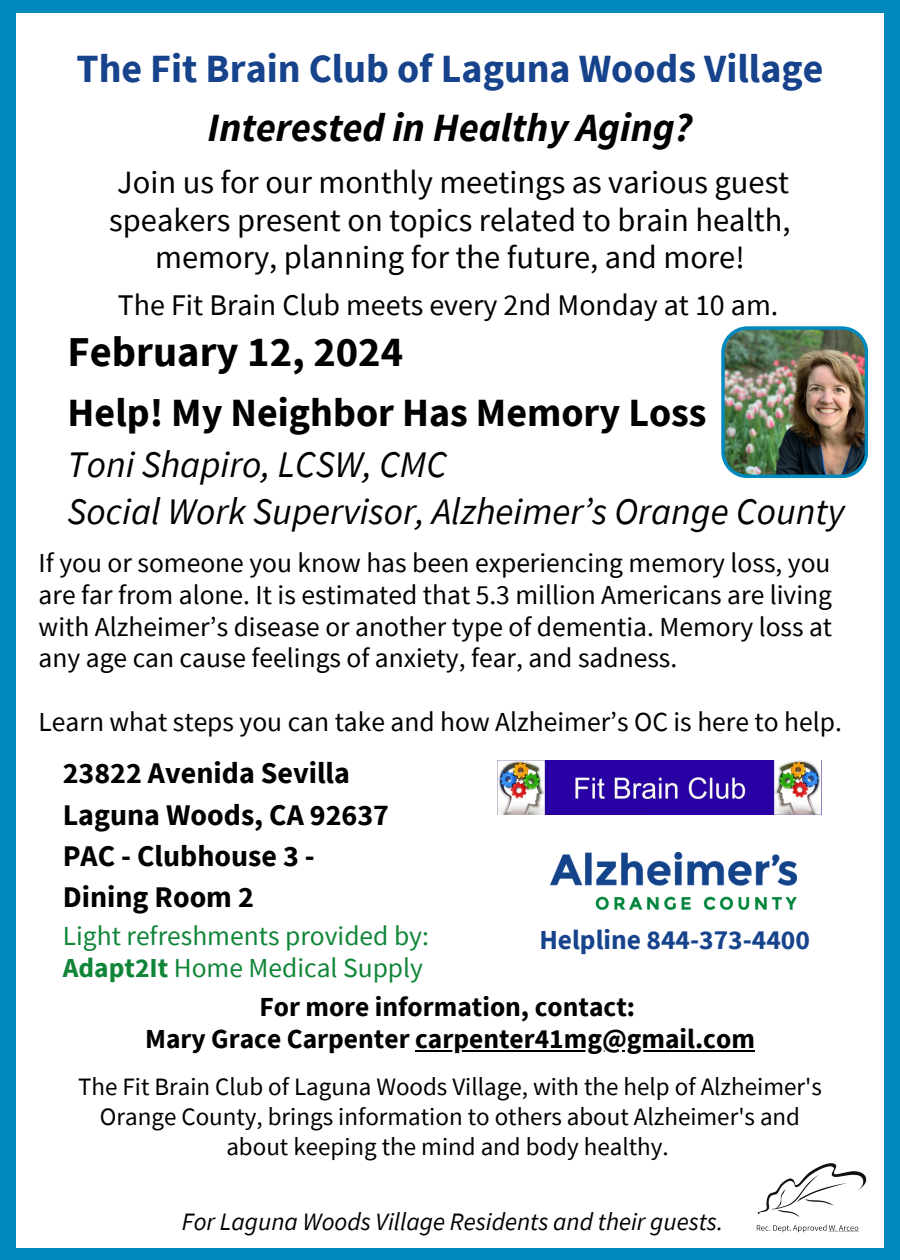
<style>
.page{position:relative;width:900px;height:1260px;background:#0089bf}
.page>*{position:absolute;margin:0;border:0;box-sizing:border-box;transform-origin:0 0}
.t1{font:700 42.5px "Source Sans Pro";color:#000}
.t2{font:700 40px "Source Sans Pro";color:#16438c}
.t3{font:700 40px "Source Sans Pro";color:#000}
.t4{font:italic 700 40px "Source Sans Pro";color:#000}
.t5{font:italic 37.5px "Source Sans Pro";color:#000}
.t6{font:32.5px/37.5px "Source Sans Pro";color:#000;text-align:center}
.t7{font:700 30px "Source Sans Pro";color:#000}
.t8{font:30px "Source Sans Pro";color:#000}
.t9{font:27.5px/32px "Source Sans Pro";color:#000;text-align:justify}
.t10{font:700 27.5px "Source Sans Pro";color:#000}
.t11{font:27.5px "Source Sans Pro";color:#108538}
.t12{font:700 27.5px "Source Sans Pro";color:#16438c}
.t13{font:25px/30px "Source Sans Pro";color:#000;text-align:center}
.t14{font:italic 25px "Source Sans Pro";color:#000}
.s1{font-weight:700}
</style>
<div class="page">
<div style="left:16px;top:13px;width:868px;height:1234px;background:#fff"></div>
<img style="left:497px;top:760px;width:325px;height:55px">
<img style="left:551px;top:853px;width:245px;height:56px">
<img style="left:721px;top:326px;width:147px;height:152px">
<hr style="left:415px;top:1050px;width:340px;height:2px;background:#000">
<img style="left:756px;top:1163px;width:111px;height:70px">
<p class="t2" style="left:77px;top:43px;width:749px">The Fit Brain Club of Laguna Woods Village</p>
<p class="t4" style="left:208px;top:102px;width:486px">Interested in Healthy Aging?</p>
<p class="t6" style="left:109px;top:163px;width:683px">Join us for our monthly meetings as various guest speakers present on topics related to brain health, memory, planning for the future, and more!</p>
<p class="t8" style="left:118px;top:286px;width:662px">The Fit Brain Club meets every 2nd Monday at 10 am.</p>
<p class="t1" style="left:68px;top:325px;width:337px">February 12, 2024</p>
<p class="t3" style="left:68px;top:387px;width:641px">Help! My Neighbor Has Memory Loss</p>
<p class="t5" style="left:68px;top:440px;width:381px">Toni Shapiro, LCSW, CMC</p>
<p class="t5" style="left:68px;top:487px;width:778px">Social Work Supervisor, Alzheimer’s Orange County</p>
<p class="t9" style="left:39px;top:546px;width:795px">If you or someone you know has been experiencing memory loss, you are far from alone. It is estimated that 5.3 million Americans are living with Alzheimer’s disease or another type of dementia. Memory loss at any age can cause feelings of anxiety, fear, and sadness.</p>
<p class="t9" style="left:39px;top:705px;width:805px">Learn what steps you can take and how Alzheimer’s OC is here to help.</p>
<p class="t7" style="left:63px;top:754px;width:289px">23822 Avenida Sevilla</p>
<p class="t7" style="left:63px;top:795px;width:328px">Laguna Woods, CA 92637</p>
<p class="t7" style="left:63px;top:836px;width:254px">PAC - Clubhouse 3 -</p>
<p class="t7" style="left:63px;top:878px;width:193px">Dining Room 2</p>
<p class="t11" style="left:63px;top:918px;width:368px">Light refreshments provided by:</p>
<p class="t11" style="left:63px;top:950px;width:362px"><span class="s1">Adapt2It</span> Home Medical Supply</p>
<p class="t12" style="left:539px;top:921px;width:272px">Helpline 844-373-4400</p>
<p class="t10" style="left:259px;top:989px;width:377px">For more information, contact:</p>
<p class="t10" style="left:145px;top:1021px;width:611px">Mary Grace Carpenter carpenter41mg@gmail.com</p>
<p class="t13" style="left:78px;top:1071px;width:745px">The Fit Brain Club of Laguna Woods Village, with the help of Alzheimer's<br>Orange County, brings information to others about Alzheimer's and about keeping the mind and body healthy.</p>
<p class="t14" style="left:182px;top:1206px;width:543px">For Laguna Woods Village Residents and their guests.</p>
</div>
